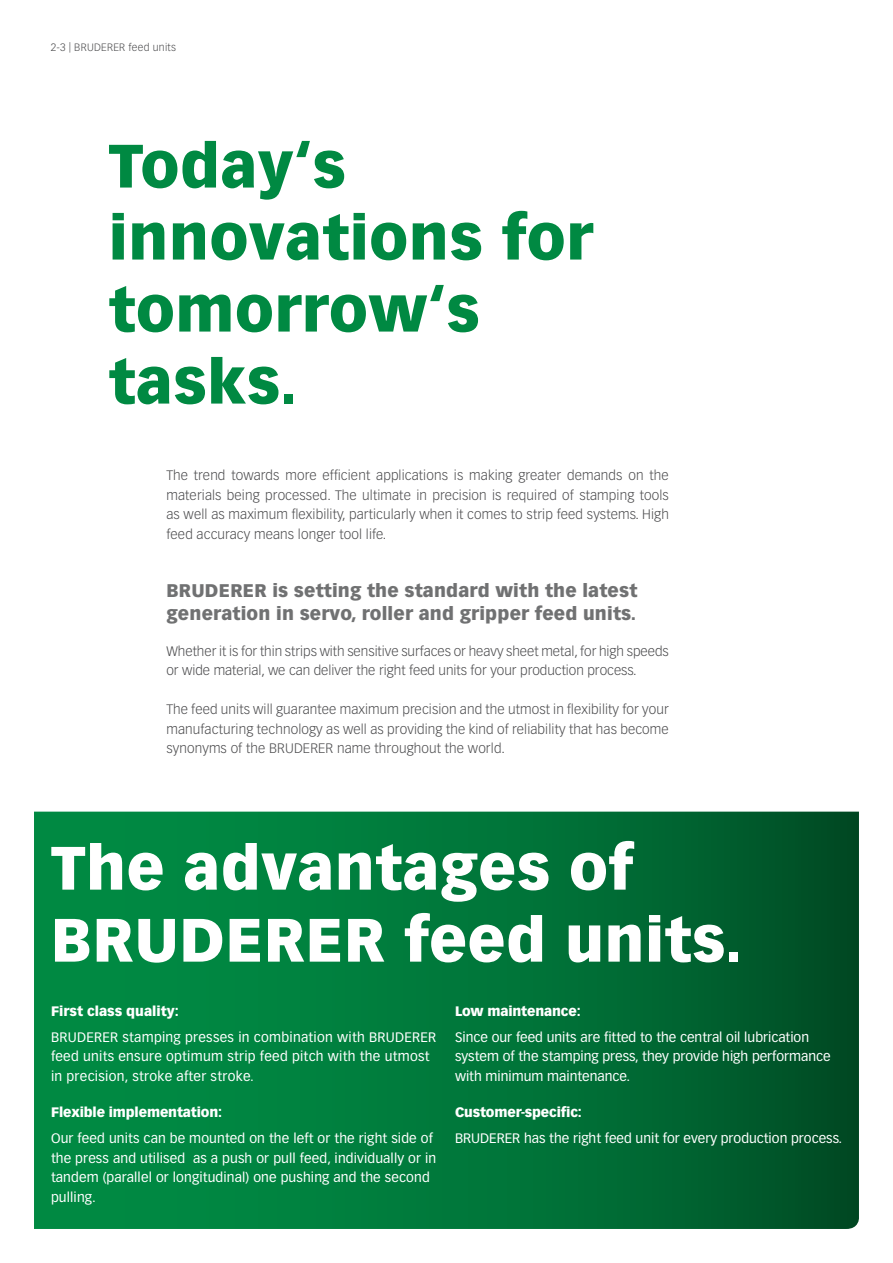
<style>
.page{position:relative;width:893px;height:1263px;background:#fff}
.page>*{position:absolute;margin:0;border:0;box-sizing:border-box;transform-origin:0 0}
.t1{font:900 60px/72px "Vectora LT Std";letter-spacing:.01em;color:#008942}
.t2{font:900 60px/72px "Vectora LT Std";letter-spacing:.01em;color:#fff}
.t3{font:900 18px/22.5px "Vectora LT Std";letter-spacing:.01em;color:#707172}
.t4{font:300 13.5px/19.5px "Vectora LT Std";color:#4b4b4d;text-align:justify}
.t5{font:13.5px/19.5px "Vectora LT Std";letter-spacing:.01em;color:#fff}
.t6{font:900 13.5px "Vectora LT Std";letter-spacing:-.01em;color:#fff}
.t7{font:300 10.5px "Vectora LT Std";letter-spacing:.025em;color:#4b4b4d}
</style>
<div class="page">
<svg style="left:34px;top:812px;width:825px;height:417px;background:#007438"></svg>
<p class="t7" style="left:51px;top:41px;width:127px">2-3 | BRUDERER feed units</p>
<h1 class="t1" style="left:109px;top:130px;width:486px">Today‘s innovations for tomorrow‘s tasks.</h1>
<p class="t4" style="left:166px;top:466px;width:504px">The trend towards more efficient applications is making greater demands on the materials being processed. The ultimate in precision is required of stamping tools as well as maximum flexibility, particularly when it comes to strip feed systems. High feed accuracy means longer tool life.</p>
<h2 class="t3" style="left:166px;top:579px;width:472px">BRUDERER is setting the standard with the latest generation in servo, roller and gripper feed units.</h2>
<p class="t4" style="left:166px;top:641px;width:504px">Whether it is for thin strips with sensitive surfaces or heavy sheet metal, for high speeds or wide material, we can deliver the right feed units for your production process.</p>
<p class="t4" style="left:166px;top:700px;width:504px">The feed units will guarantee maximum precision and the utmost in flexibility for your manufacturing technology as well as providing the kind of reliability that has become synonyms of the BRUDERER name throughout the world.</p>
<h1 class="t2" style="left:51px;top:832px;width:693px">The advantages of<br>BRUDERER feed units.</h1>
<p class="t6" style="left:51px;top:1002px;width:129px">First class quality:</p>
<p class="t5" style="left:51px;top:1027px;width:387px">BRUDERER stamping presses in combination with BRUDERER feed units ensure optimum strip feed pitch with the utmost in precision, stroke after stroke.</p>
<p class="t6" style="left:51px;top:1104px;width:173px">Flexible implementation:</p>
<p class="t5" style="left:51px;top:1129px;width:387px">Our feed units can be mounted on the left or the right side of the press and utilised as a push or pull feed, individually or in tandem (parallel or longitudinal) one pushing and the second pulling.</p>
<p class="t6" style="left:455px;top:1002px;width:127px">Low maintenance:</p>
<p class="t5" style="left:455px;top:1027px;width:377px">Since our feed units are fitted to the central oil lubrication system of the stamping press, they provide high performance with minimum maintenance.</p>
<p class="t6" style="left:455px;top:1104px;width:128px">Customer-specific:</p>
<p class="t5" style="left:455px;top:1129px;width:389px">BRUDERER has the right feed unit for every production process.</p>
</div>
